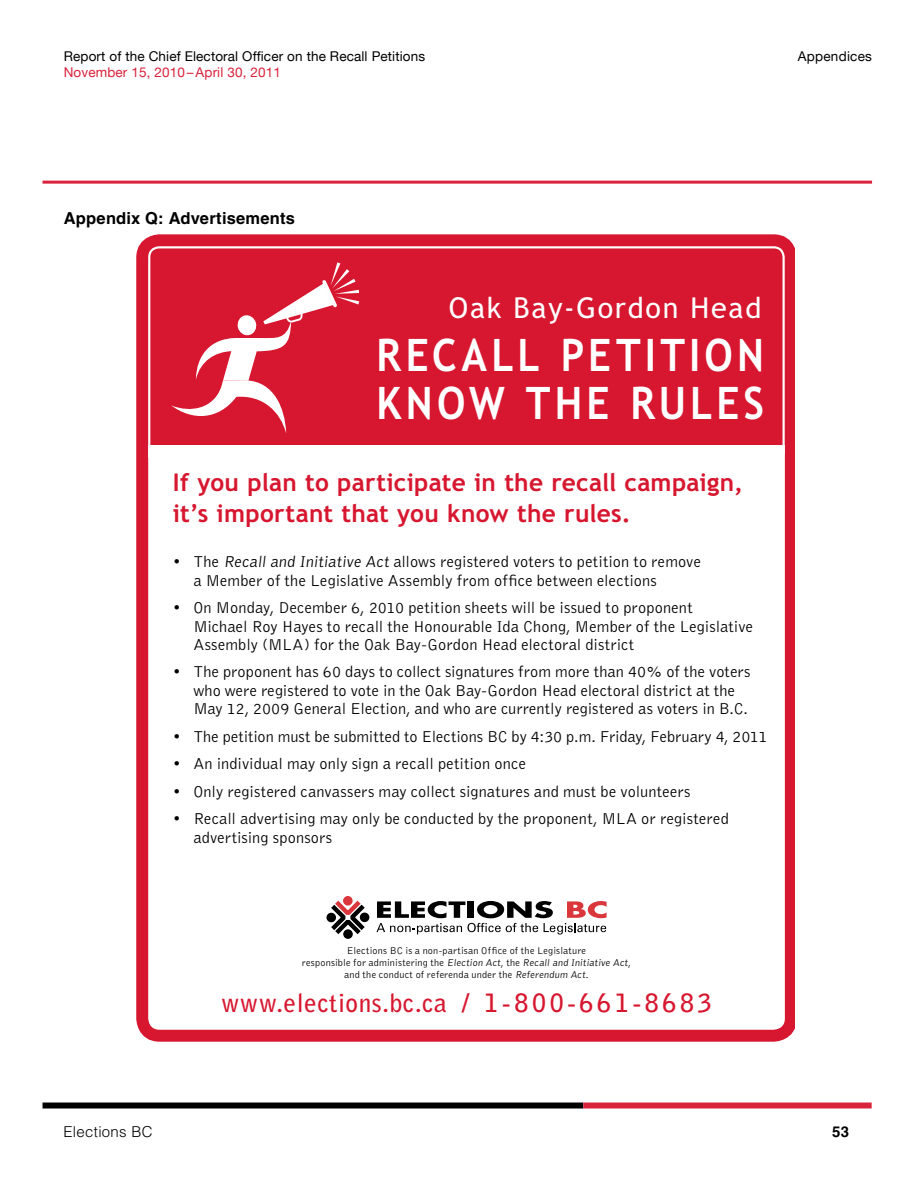
<style>
.page{position:relative;width:918px;height:1188px;background:#fff}
.page>*{position:absolute;margin:0;border:0;box-sizing:border-box;transform-origin:0 0}
.t1{font:700 44.85px/48.9px "Trebuchet";letter-spacing:.105em;color:#fff;scale:.9 1}
.t2{font:28.8px "Trebuchet";letter-spacing:.06em;color:#fff}
.t3{font:700 25.35px "Bell Gothic Std";letter-spacing:.02em;color:#d7162f}
.t4{font:700 24.45px/30.6px "Trebuchet";letter-spacing:.01em;color:#d7162f}
.t5{font:700 16.5px "Helvetica LT Std";letter-spacing:.015em;color:#000}
.t6{font:300 16.35px/18.3px "Bell Gothic Std";letter-spacing:.005em;color:#000}
.t7{font:300 15px "Helvetica LT Std";letter-spacing:.02em;color:#000}
.t8{font:700 15px "Helvetica LT Std";color:#000}
.t9{font:13.5px "Helvetica Neue LT";letter-spacing:.01em;color:#000}
.t10{font:13.5px "Helvetica Neue LT";letter-spacing:.01em;color:#d9233c}
.t11{font:300 10.2px/12.3px "Bell Gothic Std";letter-spacing:.02em;color:#000;text-align:center}
.s1{font-size:25.05px}
</style>
<div class="page">
<hr style="left:43px;top:181px;width:829px;height:3px;background:#d9233c">
<div style="left:43px;top:1103px;width:540px;height:6px;background:#000"></div>
<div style="left:583px;top:1103px;width:289px;height:6px;background:#d9233c"></div>
<svg style="left:136px;top:234px;width:658px;height:808px"></svg>
<svg style="left:147px;top:245px;width:639px;height:215px;background:#db3046"></svg>
<svg style="left:171px;top:262px;width:188px;height:172px;background:#dd394f"></svg>
<div style="left:326px;top:913px;width:10px;height:9px;background:#000;border-radius:50%"></div>
<div style="left:343px;top:896px;width:10px;height:10px;background:#da373c;border-radius:50%"></div>
<div style="left:360px;top:913px;width:9px;height:9px;background:#000;border-radius:50%"></div>
<div style="left:343px;top:929px;width:10px;height:10px;background:#000;border-radius:50%"></div>
<svg style="left:331px;top:901px;width:34px;height:33px"></svg>
<svg style="left:376px;top:901px;width:231px;height:34px"></svg>
<p class="t9" style="left:64px;top:48px;width:363px">Report of the Chief Electoral Officer on the Recall Petitions</p>
<p class="t10" style="left:64px;top:64px;width:219px">November 15, 2010 –April 30, 2011</p>
<p class="t9" style="left:798px;top:48px;width:76px">Appendices</p>
<p class="t5" style="left:64px;top:209px;width:233px">Appendix Q: Advertisements</p>
<h2 class="t2" style="left:449px;top:291px;width:314px">Oak Bay-Gordon Head</h2>
<h1 class="t1" style="left:376px;top:330px;width:432px">RECALL PETITION<br>KNOW THE RULES</h1>
<h3 class="t4" style="left:173px;top:467px;width:572px">If you plan to participate in the recall campaign, it’s important that you know the rules.</h3>
<p class="t6" style="left:193px;top:553px;width:509px;text-indent:-20px">• The Recall and Initiative Act allows registered voters to petition to remove a Member of the Legislative Assembly from office between elections</p>
<p class="t6" style="left:193px;top:599px;width:561px;text-indent:-20px">• On Monday, December 6, 2010 petition sheets will be issued to proponent<br>Michael Roy Hayes to recall the Honourable Ida Chong, Member of the Legislative<br>Assembly (MLA) for the Oak Bay-Gordon Head electoral district</p>
<p class="t6" style="left:193px;top:663px;width:559px;text-indent:-20px">• The proponent has 60 days to collect signatures from more than 40% of the voters who were registered to vote in the Oak Bay-Gordon Head electoral district at the<br>May 12, 2009 General Election, and who are currently registered as voters in B.C.</p>
<p class="t6" style="left:173px;top:727px;width:596px">• The petition must be submitted to Elections BC by 4:30 p.m. Friday, February 4, 2011</p>
<p class="t6" style="left:173px;top:755px;width:355px">• An individual may only sign a recall petition once</p>
<p class="t6" style="left:173px;top:783px;width:519px">• Only registered canvassers may collect signatures and must be volunteers</p>
<p class="t6" style="left:193px;top:810px;width:537px;text-indent:-20px">• Recall advertising may only be conducted by the proponent, MLA or registered advertising sponsors</p>
<p class="t11" style="left:302px;top:944px;width:331px">Elections BC is a non-partisan Office of the Legislature<br>responsible for administering the Election Act, the Recall and Initiative Act, and the conduct of referenda under the ReferendumAct.</p>
<h3 class="t3" style="left:221px;top:987px;width:492px">www.elections.bc.ca / <span class="s1">1 - 8 0 0 - 6 6 1 - 8 6 8 3</span></h3>
<p class="t7" style="left:64px;top:1122px;width:91px">Elections BC</p>
<p class="t8" style="left:832px;top:1122px;width:18px">53</p>
</div>
